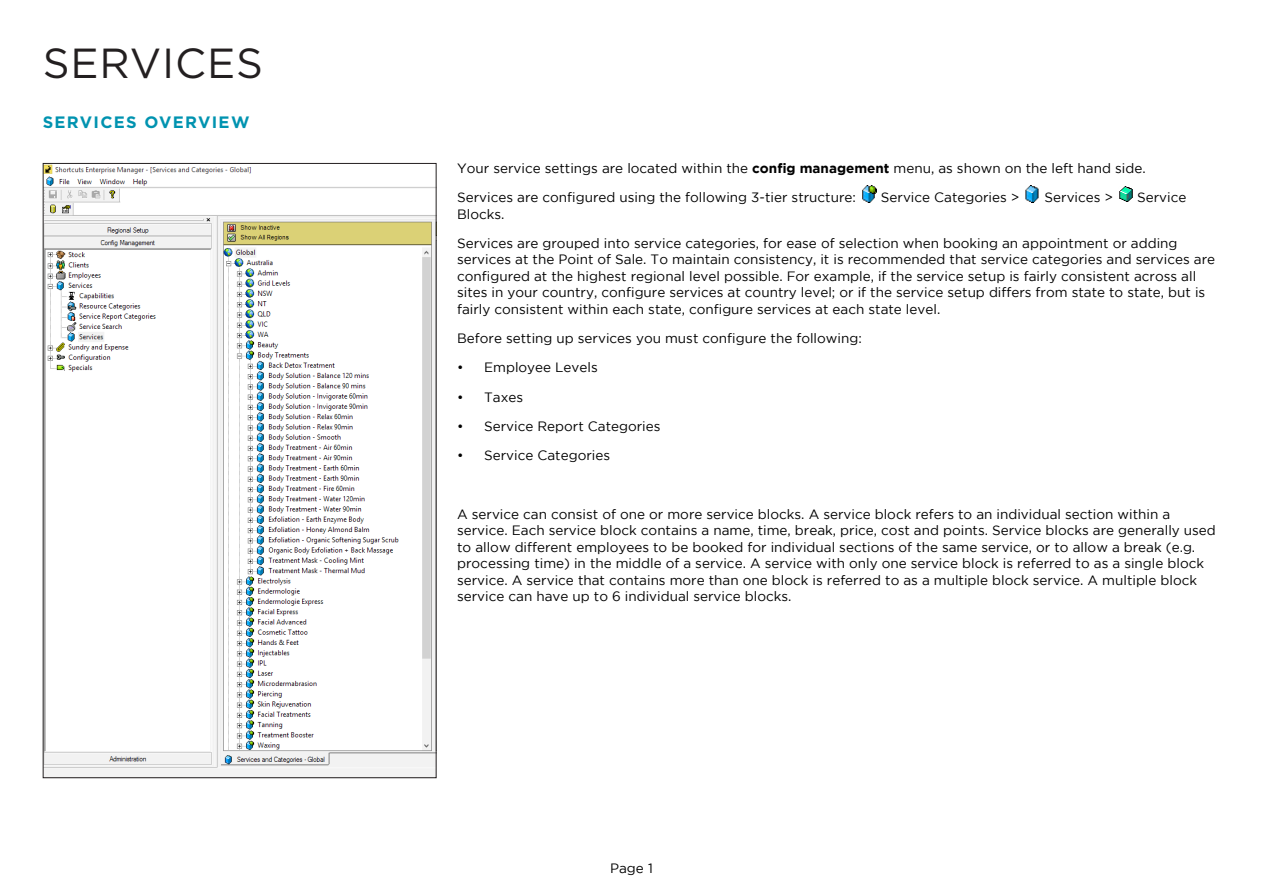
<style>
.page{position:relative;width:1263px;height:893px;background:#fff}
.page>*{position:absolute;margin:0;border:0;box-sizing:border-box;transform-origin:0 0}
.t1{font:42px "Gotham HTF";letter-spacing:.02em;color:#231f20}
.t2{font:700 16.5px "Gotham HTF";letter-spacing:.08em;color:#0093b0}
.Body{font:13.5px/16.5px "Gotham";color:#000}
.s1{font-weight:700}
</style>
<div class="page">
<img style="left:45px;top:165px;width:390px;height:611px">
<img style="left:862px;top:185px;width:15px;height:17px">
<img style="left:1025px;top:185px;width:14px;height:17px">
<img style="left:1119px;top:186px;width:14px;height:16px">
<h1 class="t1" style="left:43px;top:40px;width:222px">SERVICES</h1>
<h2 class="t2" style="left:43px;top:113px;width:208px">SERVICES OVERVIEW</h2>
<p class="Body" style="left:457px;top:160px;width:690px">Your service settings are located within the <span class="s1">config management</span> menu, as shown on the left hand side.</p>
<p class="Body" style="left:457px;top:189px;width:400px">Services are configured using the following 3-tier structure:</p>
<p class="Body" style="left:881px;top:189px;width:140px">Service Categories &gt;</p>
<p class="Body" style="left:1044px;top:189px;width:70px">Services &gt;</p>
<p class="Body" style="left:1137px;top:189px;width:51px">Service</p>
<p class="Body" style="left:457px;top:205px;width:49px">Blocks.</p>
<p class="Body" style="left:457px;top:235px;width:759px">Services are grouped into service categories, for ease of selection when booking an appointment or adding services at the Point of Sale. To maintain consistency, it is recommended that service categories and services are configured at the highest regional level possible. For example, if the service setup is fairly consistent across all sites in your country, configure services at country level; or if the service setup differs from state to state, but is fairly consistent within each state, configure services at each state level.</p>
<p class="Body" style="left:457px;top:330px;width:406px">Before setting up services you must configure the following:</p>
<p class="Body" style="left:457px;top:359px;width:142px">• Employee Levels</p>
<p class="Body" style="left:457px;top:388px;width:68px">• Taxes</p>
<p class="Body" style="left:457px;top:418px;width:205px">• Service Report Categories</p>
<p class="Body" style="left:457px;top:447px;width:154px">• Service Categories</p>
<p class="Body" style="left:457px;top:505px;width:760px">A service can consist of one or more service blocks. A service block refers to an individual section within a service. Each service block contains a name, time, break, price, cost and points. Service blocks are generally used to allow different employees to be booked for individual sections of the same service, or to allow a break (e.g. processing time) in the middle of a service. A service with only one service block is referred to as a single block service. A service that contains more than one block is referred to as a multiple block service. A multiple block service can have up to 6 individual service blocks.</p>
<p class="Body" style="left:610px;top:860px;width:44px">Page 1</p>
</div>
